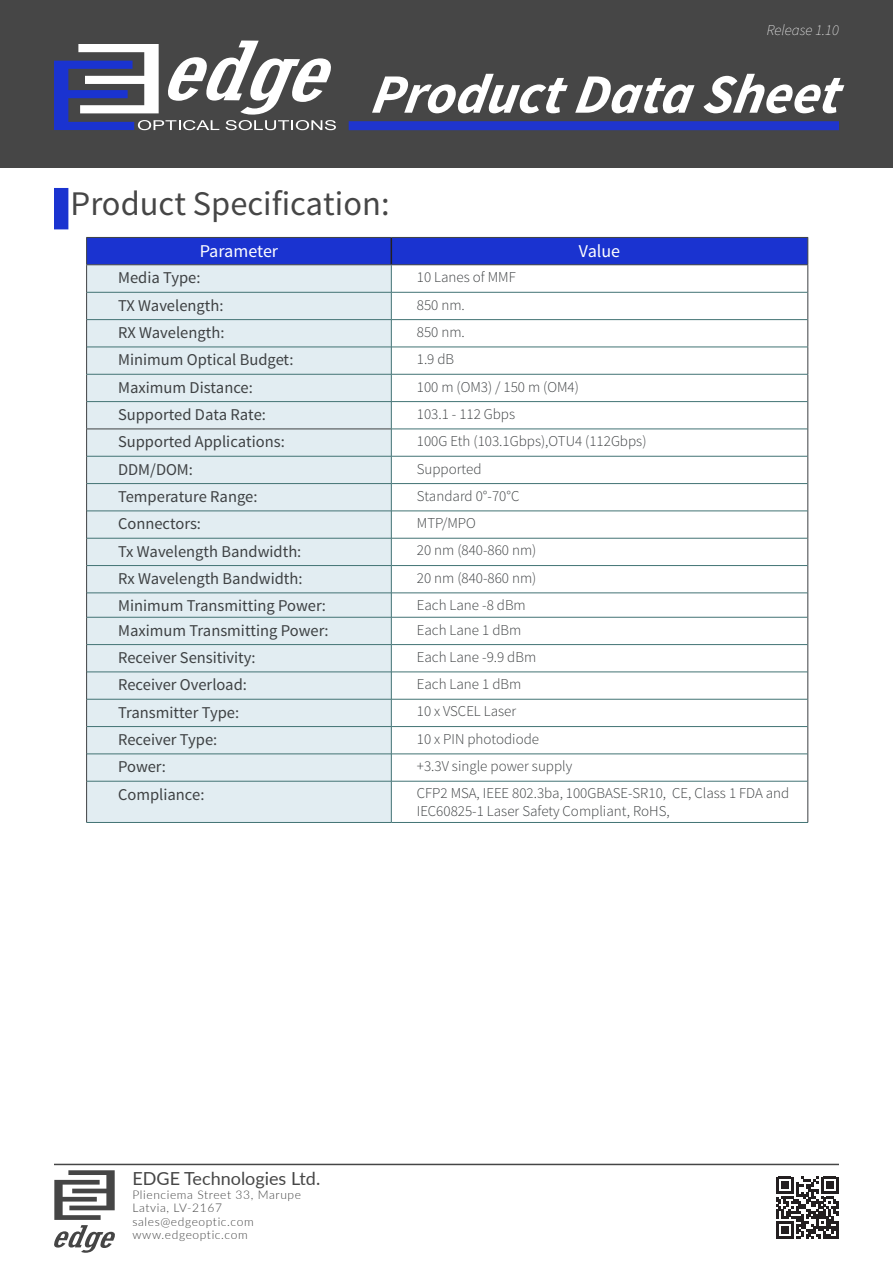
<style>
.page{position:relative;width:893px;height:1263px;background:#fff}
.page>*{position:absolute;margin:0;border:0;box-sizing:border-box;transform-origin:0 0}
.t1{font:italic 700 55.5px "Source Sans Pro";color:#fff}
.t2{font:34.5px "Source Sans Pro";color:#464646}
.t3{font:18px "Lato";color:#464646}
.t4{font:18px "Source Sans Pro";color:#fff}
.t5{font:16.5px "Source Sans Pro";color:#3e4143}
.t6{font:300 15px/18px "Source Sans Pro";color:#3e4143}
.t7{font:italic 200 15px "Source Sans Pro";color:#fff}
.t8{font:300 12px "Lato";letter-spacing:.05em;color:#464646}
</style>
<div class="page">
<hr style="left:54px;top:1164px;width:785px;height:1px;background:#464646">
<svg style="left:54px;top:1170px;width:61px;height:83px"></svg>
<svg style="left:776px;top:1177px;width:62px;height:62px"></svg>
<div style="left:0;top:0;width:893px;height:168px;background:#464646"></div>
<svg style="left:54px;top:40px;width:282px;height:90px"></svg>
<div style="left:349px;top:121px;width:490px;height:9px;background:#1f35ce"></div>
<div style="left:54px;top:188px;width:14px;height:41px;background:#1a33d0"></div>
<div style="left:87px;top:782px;width:304px;height:40px;background:#e2edf2"></div>
<hr style="left:86px;top:781px;width:1px;height:41px;background:#3e4143">
<hr style="left:808px;top:781px;width:1px;height:41px;background:#3e4143">
<hr style="left:391px;top:781px;width:417px;height:1px;background:#427374">
<hr style="left:391px;top:822px;width:417px;height:1px;background:#427374">
<svg style="left:86px;top:237px;width:723px;height:544px"></svg>
<hr style="left:391px;top:781px;width:1px;height:41px;background:#427374">
<hr style="left:87px;top:456px;width:304px;height:1px;background:#427374">
<hr style="left:87px;top:483px;width:304px;height:1px;background:#427374">
<hr style="left:87px;top:511px;width:304px;height:1px;background:#427374">
<hr style="left:87px;top:538px;width:304px;height:1px;background:#427374">
<hr style="left:87px;top:565px;width:304px;height:1px;background:#427374">
<hr style="left:87px;top:593px;width:304px;height:1px;background:#427374">
<hr style="left:87px;top:617px;width:304px;height:1px;background:#427374">
<hr style="left:87px;top:644px;width:304px;height:1px;background:#427374">
<hr style="left:87px;top:672px;width:304px;height:1px;background:#427374">
<hr style="left:87px;top:699px;width:304px;height:1px;background:#427374">
<hr style="left:87px;top:726px;width:304px;height:1px;background:#427374">
<hr style="left:87px;top:754px;width:304px;height:1px;background:#427374">
<hr style="left:87px;top:781px;width:304px;height:1px;background:#427374">
<hr style="left:86px;top:822px;width:305px;height:1px;background:#427374">
<p class="t7" style="left:767px;top:21px;width:74px">Release 1.10</p>
<p class="t1" style="left:370px;top:57px;width:481px">ProductData Sheet</p>
<p class="t2" style="left:71px;top:182px;width:320px">Product Specification:</p>
<p class="t4" style="left:200px;top:240px;width:80px">Parameter</p>
<p class="t4" style="left:579px;top:240px;width:43px">Value</p>
<p class="t5" style="left:118px;top:268px;width:84px">Media Type:</p>
<p class="t6" style="left:417px;top:268px;width:100px">10 Lanes of MMF</p>
<p class="t5" style="left:118px;top:295px;width:107px">TX Wavelength:</p>
<p class="t6" style="left:417px;top:296px;width:49px">850 nm.</p>
<p class="t5" style="left:118px;top:322px;width:108px">RX Wavelength:</p>
<p class="t6" style="left:417px;top:323px;width:49px">850 nm.</p>
<p class="t5" style="left:118px;top:350px;width:177px">Minimum Optical Budget:</p>
<p class="t6" style="left:417px;top:350px;width:39px">1.9 dB</p>
<p class="t5" style="left:118px;top:377px;width:136px">Maximum Distance:</p>
<p class="t6" style="left:417px;top:378px;width:164px">100 m (OM3) / 150 m (OM4)</p>
<p class="t5" style="left:118px;top:404px;width:149px">Supported Data Rate:</p>
<p class="t6" style="left:417px;top:405px;width:100px">103.1 - 112 Gbps</p>
<p class="t5" style="left:118px;top:432px;width:168px">Supported Applications:</p>
<p class="t6" style="left:417px;top:432px;width:231px">100G Eth (103.1Gbps),OTU4 (112Gbps)</p>
<p class="t5" style="left:118px;top:459px;width:76px">DDM/DOM:</p>
<p class="t6" style="left:417px;top:460px;width:66px">Supported</p>
<p class="t5" style="left:118px;top:486px;width:141px">Temperature Range:</p>
<p class="t6" style="left:417px;top:487px;width:104px">Standard 0°-70°C</p>
<p class="t5" style="left:118px;top:514px;width:84px">Connectors:</p>
<p class="t6" style="left:417px;top:514px;width:60px">MTP/MPO</p>
<p class="t5" style="left:118px;top:541px;width:185px">Tx Wavelength Bandwidth:</p>
<p class="t6" style="left:417px;top:542px;width:121px">20 nm (840-860 nm)</p>
<p class="t5" style="left:118px;top:568px;width:186px">Rx Wavelength Bandwidth:</p>
<p class="t6" style="left:417px;top:569px;width:121px">20 nm (840-860 nm)</p>
<p class="t5" style="left:118px;top:595px;width:209px">Minimum Transmitting Power:</p>
<p class="t6" style="left:417px;top:596px;width:110px">Each Lane -8 dBm</p>
<p class="t5" style="left:118px;top:620px;width:212px">Maximum Transmitting Power:</p>
<p class="t6" style="left:417px;top:621px;width:106px">Each Lane 1 dBm</p>
<p class="t5" style="left:118px;top:647px;width:139px">Receiver Sensitivity:</p>
<p class="t6" style="left:417px;top:648px;width:121px">Each Lane -9.9 dBm</p>
<p class="t5" style="left:118px;top:674px;width:130px">Receiver Overload:</p>
<p class="t6" style="left:417px;top:675px;width:106px">Each Lane 1 dBm</p>
<p class="t5" style="left:118px;top:702px;width:123px">Transmitter Type:</p>
<p class="t6" style="left:417px;top:703px;width:101px">10 x VSCEL Laser</p>
<p class="t5" style="left:118px;top:729px;width:101px">Receiver Type:</p>
<p class="t6" style="left:417px;top:730px;width:124px">10 x PIN photodiode</p>
<p class="t5" style="left:118px;top:756px;width:49px">Power:</p>
<p class="t6" style="left:417px;top:757px;width:157px">+3.3V single power supply</p>
<p class="t5" style="left:118px;top:784px;width:88px">Compliance:</p>
<p class="t6" style="left:417px;top:784px;width:374px">CFP2 MSA, IEEE 802.3ba, 100GBASE-SR10, CE, Class 1 FDA and<br>IEC60825-1 Laser Safety Compliant, RoHS,</p>
<p class="t3" style="left:132px;top:1166px;width:189px">EDGE Technologies Ltd.</p>
<p class="t8" style="left:132px;top:1186px;width:170px">Plienciema Street 33, Marupe</p>
<p class="t8" style="left:132px;top:1200px;width:91px">Latvia, LV-2167</p>
<p class="t8" style="left:132px;top:1213px;width:123px">sales@edgeoptic.com</p>
<p class="t8" style="left:132px;top:1227px;width:117px">www.edgeoptic.com</p>
</div>
